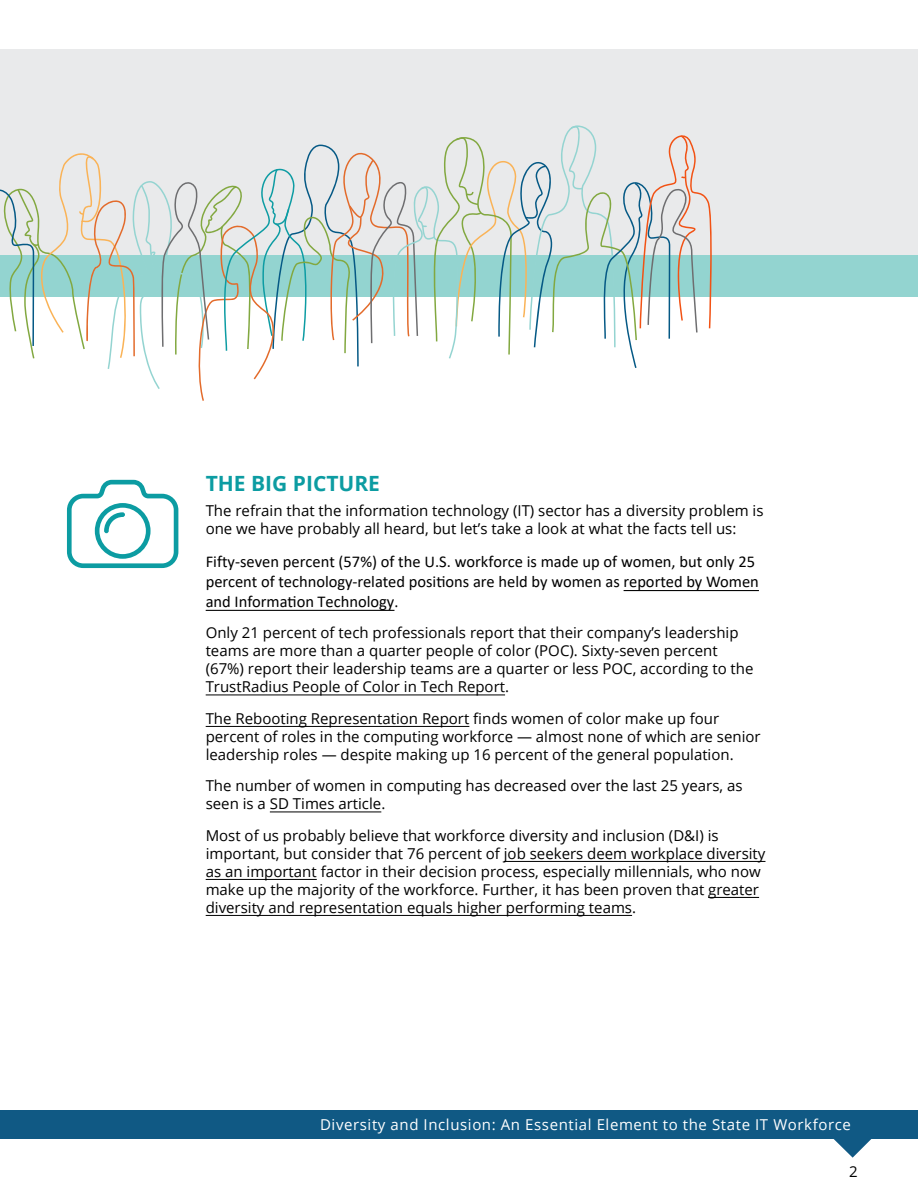
<style>
.page{position:relative;width:918px;height:1188px;background:#fff}
.page>*{position:absolute;margin:0;border:0;box-sizing:border-box;transform-origin:0 0}
.t1{font:700 21px "Open Sans";color:#0c9ca2}
.t2{font:16.5px/19.8px "Calibri";color:#000}
.t3{font:15px/18px "Open Sans";color:#000}
.t4{font:15px "Open Sans";letter-spacing:.04em;color:#fff}
.s1{font-family:"Open Sans";font-size:15px}
</style>
<div class="page">
<svg style="left:67px;top:480px;width:111px;height:88px"></svg>
<div style="left:0;top:49px;width:918px;height:248px;background:#e9eaeb"></div>
<div style="left:0;top:256px;width:918px;height:41px;background:#93d4d0"></div>
<svg style="left:0;top:125px;width:713px;height:276px"></svg>
<svg style="left:815px;top:1138px;width:76px;height:20px"></svg>
<div style="left:0;top:1110px;width:918px;height:28px;background:#105984"></div>
<hr style="left:624px;top:590px;width:135px;height:1px;background:#000">
<hr style="left:206px;top:610px;width:188px;height:1px;background:#000">
<hr style="left:206px;top:695px;width:299px;height:1px;background:#000">
<hr style="left:206px;top:726px;width:263px;height:1px;background:#000">
<hr style="left:270px;top:812px;width:111px;height:1px;background:#000">
<hr style="left:504px;top:861px;width:261px;height:1px;background:#000">
<hr style="left:206px;top:879px;width:111px;height:1px;background:#000">
<hr style="left:708px;top:897px;width:51px;height:1px;background:#000">
<hr style="left:206px;top:915px;width:426px;height:1px;background:#000">
<p class="t1" style="left:206px;top:469px;width:176px">THE BIG PICTURE</p>
<p class="t3" style="left:206px;top:501px;width:559px">The refrain that the information technology (IT) sector has a diversity problem is one we have probably all heard, but let’s take a look at what the facts tell us:</p>
<p class="t2" style="left:206px;top:552px;width:555px">Fifty-seven percent (57%) of the U.S. workforce is made up of women, but only 25 percent of technology-related positions are held by women as reported by Women and Information Technology<span class="s1">.</span></p>
<p class="t3" style="left:206px;top:624px;width:549px">Only 21 percent of tech professionals report that their company’s leadership teams are more than a quarter people of color (POC). Sixty-seven percent (67%) report their leadership teams are a quarter or less POC, according to the TrustRadius People of Color in Tech Report.</p>
<p class="t3" style="left:206px;top:709px;width:557px">The Rebooting Representation Report finds women of color make up four percent of roles in the computing workforce — almost none of which are senior leadership roles — despite making up 16 percent of the general population.</p>
<p class="t3" style="left:206px;top:777px;width:538px">The number of women in computing has decreased over the last 25 years, as seen is a SD Times article.</p>
<p class="t3" style="left:206px;top:826px;width:561px">Most of us probably believe that workforce diversity and inclusion (D&amp;I) is important, but consider that 76 percent of job seekers deem workplace diversity as an important factor in their decision process, especially millennials, who now make up the majority of the workforce. Further, it has been proven that greater diversity and representation equals higher performing teams.</p>
<p class="t4" style="left:320px;top:1114px;width:532px">Diversity and Inclusion: An Essential Element to the State IT Workforce</p>
<p class="t3" style="left:849px;top:1162px;width:10px">2</p>
</div>
